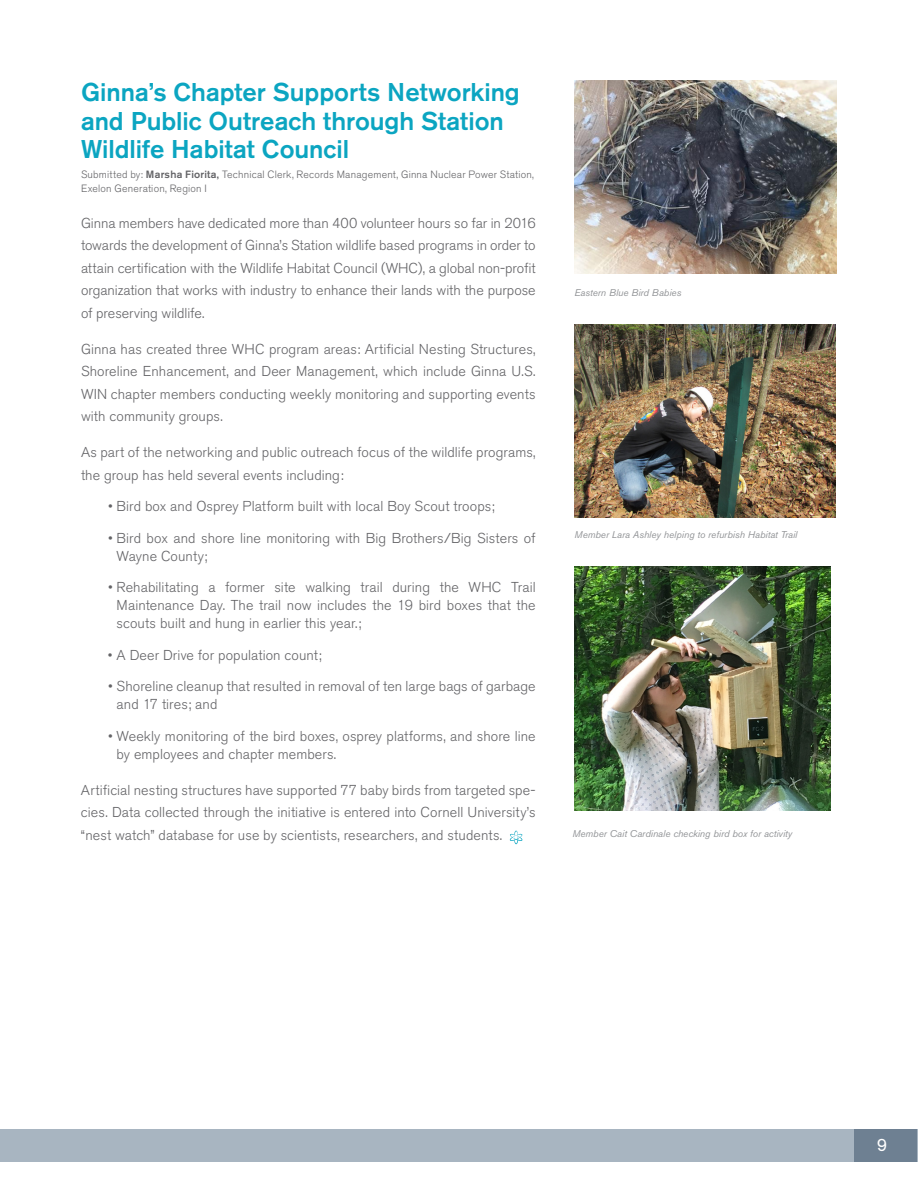
<style>
.page{position:relative;width:918px;height:1188px;background:#fff}
.page>*{position:absolute;margin:0;border:0;box-sizing:border-box;transform-origin:0 0}
.t1{font:500 25.5px/28.5px "Akzidenz Grotesk BE";color:#0ba5c1}
.t2{font:18px "Akzidenz Grotesk BE";color:#fff}
.body{font:300 14.25px/22.5px "Akzidenz Grotesk BE";letter-spacing:.005em;color:#636366;text-align:justify}
.Numbered_List{font:300 14.25px/18px "Akzidenz Grotesk BE";letter-spacing:.005em;color:#636366}
.submited_by{font:300 10.5px/13.5px "Akzidenz Grotesk BE";letter-spacing:.02em;color:#636366}
.t3{font:italic 9.75px "Akzidenz Grotesk BE";color:#939598}
.s1{font-weight:500}
</style>
<div class="page">
<div style="left:0;top:1129px;width:917px;height:33px;background:#a8b5c1"></div>
<div style="left:854px;top:1129px;width:63px;height:33px;background:#6e8092"></div>
<img style="left:575px;top:81px;width:262px;height:193px">
<img style="left:575px;top:325px;width:261px;height:193px">
<img style="left:575px;top:567px;width:256px;height:244px">
<svg style="left:510px;top:831px;width:12px;height:13px"></svg>
<p class="t1" style="left:81px;top:78px;width:440px">Ginna’s Chapter Supports Networking and Public Outreach through Station<br>Wildlife Habitat Council</p>
<p class="submited_by" style="left:81px;top:168px;width:455px">Submitted by: <span class="s1">Marsha Fiorita,</span> Technical Clerk, Records Management, Ginna Nuclear Power Station,<br>Exelon Generation, Region I</p>
<p class="body" style="left:81px;top:212px;width:456px">Ginna members have dedicated more than 400 volunteer hours so far in 2016 towards the development of Ginna’s Station wildlife based programs in order to attain certification with the Wildlife Habitat Council (WHC), a global non-profit organization that works with industry to enhance their lands with the purpose of preserving wildlife.</p>
<p class="body" style="left:81px;top:338px;width:456px">Ginna has created three WHC program areas: Artificial Nesting Structures, Shoreline Enhancement, and Deer Management, which include Ginna U.S.<br>WIN chapter members conducting weekly monitoring and supporting events with community groups.</p>
<p class="body" style="left:81px;top:441px;width:456px">As part of the networking and public outreach focus of the wildlife programs, the group has held several events including:</p>
<p class="Numbered_List" style="left:108px;top:498px;width:388px">• Bird box and Osprey Platform built with local Boy Scout troops;</p>
<p class="Numbered_List" style="left:117px;top:529px;width:421px;text-indent:-9px">• Bird box and shore line monitoring with Big Brothers/Big Sisters of<br>Wayne County;</p>
<p class="Numbered_List" style="left:117px;top:579px;width:421px;text-align:justify;text-indent:-9px">• Rehabilitating a former site walking trail during the WHC Trail Maintenance Day. The trail now includes the 19 bird boxes that the scouts built and hung in earlier this year.;</p>
<p class="Numbered_List" style="left:108px;top:646px;width:215px">• A Deer Drive for population count;</p>
<p class="Numbered_List" style="left:117px;top:678px;width:421px;text-indent:-9px">• Shoreline cleanup that resulted in removal of ten large bags of garbage and 17 tires; and</p>
<p class="Numbered_List" style="left:117px;top:727px;width:421px;text-indent:-9px">• Weekly monitoring of the bird boxes, osprey platforms, and shore line by employees and chapter members.</p>
<p class="body" style="left:81px;top:779px;width:456px">Artificial nesting structures have supported 77 baby birds from targeted spe&shy;cies. Data collected through the initiative is entered into Cornell University’s “nest watch” database for use by scientists, researchers, and students.</p>
<p class="t3" style="left:575px;top:286px;width:108px">Eastern Blue Bird Babies</p>
<p class="t3" style="left:575px;top:528px;width:224px">Member Lara Ashley helping to refurbish Habitat Trail</p>
<p class="t3" style="left:572px;top:827px;width:222px">Member Cait Cardinale checking bird box for activity</p>
<p class="t2" style="left:877px;top:1134px;width:12px">9</p>
</div>
